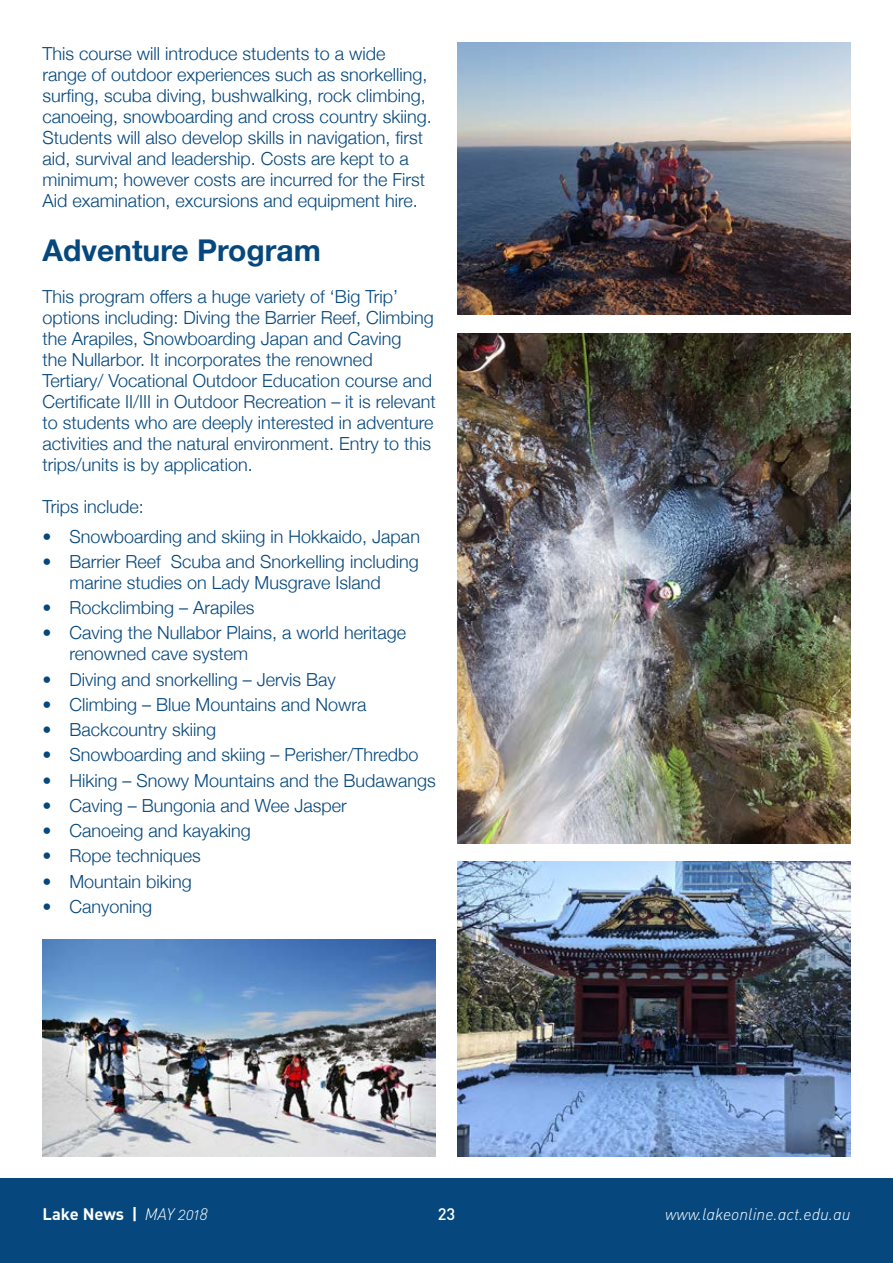
<style>
.page{position:relative;width:893px;height:1263px;background:#fff}
.page>*{position:absolute;margin:0;border:0;box-sizing:border-box;transform-origin:0 0}
.t1{font:700 30px "Helvetica Neue";color:#06487d}
.t2{font:300 18px/21px "Helvetica Neue";color:#06487d}
.t3{font:16.5px "DIN Light Italic Alt";color:#fff}
.t4{font:700 16.5px "DIN";color:#fff}
.t5{font:500 16.5px "DIN";color:#fff}
.s1{font-family:"DIN Light Italic Alt";font-weight:400}
</style>
<div class="page">
<div style="left:0;top:1178px;width:893px;height:85px;background:#06487d"></div>
<img style="left:457px;top:43px;width:393px;height:272px">
<img style="left:43px;top:939px;width:393px;height:218px">
<img style="left:457px;top:862px;width:393px;height:295px">
<img style="left:457px;top:333px;width:393px;height:510px">
<p class="t2" style="left:43px;top:42px;width:391px">This course will introduce students to a wide range of outdoor experiences such as snorkelling, surfing, scuba diving, bushwalking, rock climbing, canoeing, snowboarding and cross country skiing.<br>Students will also develop skills in navigation, first aid, survival and leadership. Costs are kept to a minimum; however costs are incurred for the First Aid examination, excursions and equipment hire.</p>
<h1 class="t1" style="left:43px;top:227px;width:280px">Adventure Program</h1>
<p class="t2" style="left:43px;top:285px;width:395px">This program offers a huge variety of ‘Big Trip’ options including: Diving the Barrier Reef, Climbing the Arapiles, Snowboarding Japan and Caving<br>the Nullarbor. It incorporates the renowned Tertiary/ Vocational Outdoor Education course and Certificate II/III in Outdoor Recreation – it is relevant to students who are deeply interested in adventure activities and the natural environment. Entry to this trips/units is by application.</p>
<p class="t2" style="left:43px;top:495px;width:103px">Trips include:</p>
<p class="t2" style="left:43px;top:524px;width:379px">• Snowboarding and skiing in Hokkaido, Japan</p>
<p class="t2" style="left:70px;top:550px;width:351px;text-indent:-27px">• Barrier Reef Scuba and Snorkelling including marine studies on Lady Musgrave Island</p>
<p class="t2" style="left:43px;top:596px;width:214px">• Rockclimbing – Arapiles</p>
<p class="t2" style="left:70px;top:621px;width:338px;text-indent:-27px">• Caving the Nullabor Plains, a world heritage renowned cave system</p>
<p class="t2" style="left:43px;top:667px;width:295px">• Diving and snorkelling – Jervis Bay</p>
<p class="t2" style="left:43px;top:693px;width:325px">• Climbing – Blue Mountains and Nowra</p>
<p class="t2" style="left:43px;top:718px;width:175px">• Backcountry skiing</p>
<p class="t2" style="left:43px;top:743px;width:378px">• Snowboarding and skiing – Perisher/Thredbo</p>
<p class="t2" style="left:43px;top:768px;width:395px">• Hiking – Snowy Mountains and the Budawangs</p>
<p class="t2" style="left:43px;top:794px;width:306px">• Caving – Bungonia and Wee Jasper</p>
<p class="t2" style="left:43px;top:819px;width:210px">• Canoeing and kayaking</p>
<p class="t2" style="left:43px;top:844px;width:160px">• Rope techniques</p>
<p class="t2" style="left:43px;top:869px;width:151px">• Mountain biking</p>
<p class="t2" style="left:43px;top:895px;width:111px">• Canyoning</p>
<p class="t4" style="left:43px;top:1204px;width:167px">Lake News | <span class="s1">MAY 2018</span></p>
<p class="t5" style="left:438px;top:1204px;width:19px">23</p>
<p class="t3" style="left:665px;top:1204px;width:187px">www.lakeonline.act.edu.au</p>
</div>
